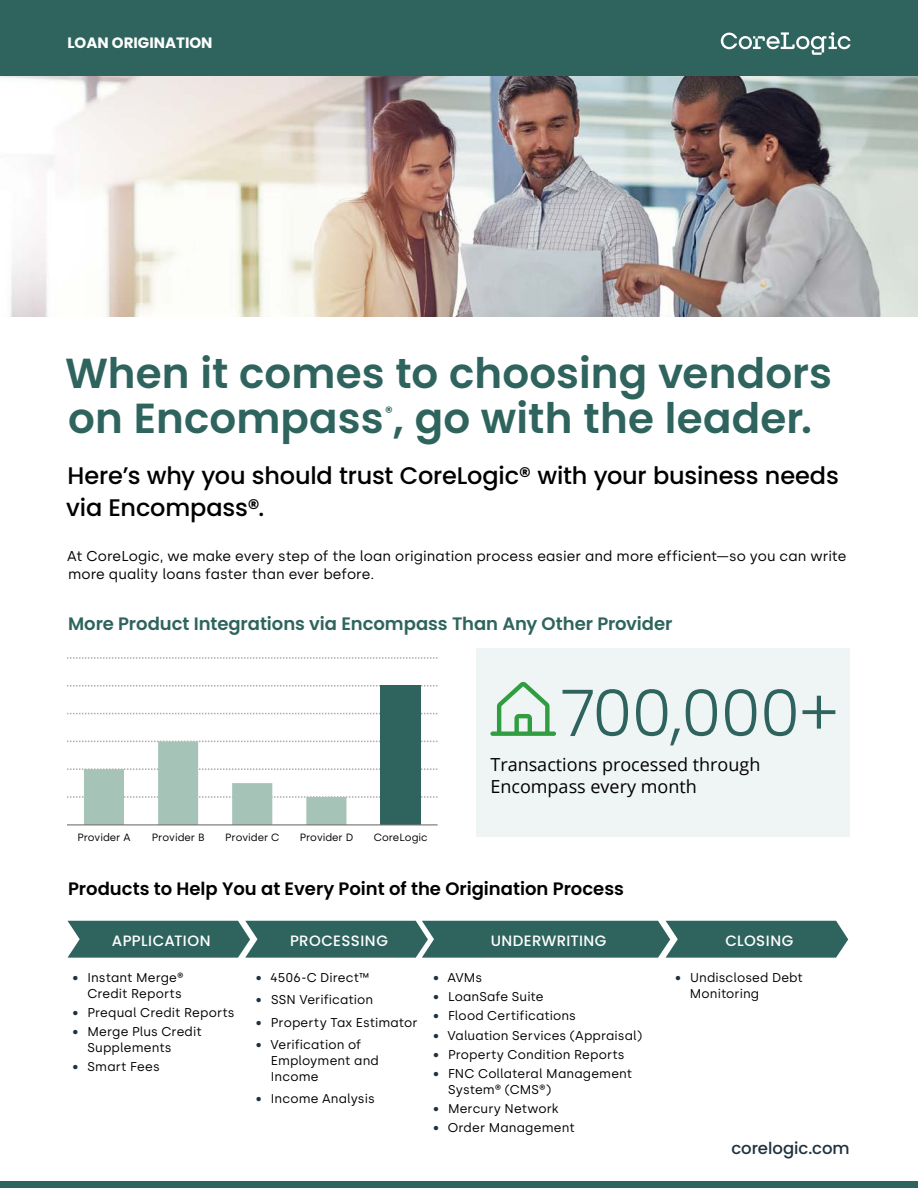
<style>
.page{position:relative;width:918px;height:1188px;background:#fff}
.page>*{position:absolute;margin:0;border:0;box-sizing:border-box;transform-origin:0 0}
.t1{font:300 64.5px "Poppins";letter-spacing:-.005em;color:#2e645d}
.t2{font:600 42px/45px "Poppins";letter-spacing:.005em;color:#2e645d}
.t3{font:500 24px/31.5px "Poppins";letter-spacing:-.01em;color:#000}
.t4{font:600 18px "Poppins";letter-spacing:-.005em;color:#2e645d}
.t5{font:600 18px "Poppins";color:#000}
.t6{font:18px/21.6px "Open Sans";color:#000}
.t7{font:500 16.5px "Poppins";color:#1f323e}
.t8{font:500 15px "Poppins";letter-spacing:.025em;color:#fff}
.t9{font:700 15px "Poppins";color:#fff}
.t10{font:600 14.85px "Poppins";color:#2e645d}
.t11{font:14.25px/18px "Silka";letter-spacing:.005em;color:#000}
.t12{font:12.75px/15.8px "Silka";letter-spacing:.01em;color:#000}
.t13{font:10.5px "Silka";color:#000}
.s1{color:#1f323e}
</style>
<div class="page">
<img style="left:0;top:76px;width:918px;height:240px">
<div style="left:0;top:1181px;width:918px;height:7px;background:#2e645d"></div>
<div style="left:0;top:0;width:918px;height:76px;background:#2e645d"></div>
<svg style="left:721px;top:32px;width:130px;height:23px"></svg>
<svg style="left:68px;top:713px;width:370px;height:1px"></svg>
<svg style="left:68px;top:685px;width:370px;height:2px"></svg>
<svg style="left:68px;top:657px;width:370px;height:2px"></svg>
<div style="left:381px;top:686px;width:40px;height:139px;background:#2e645d"></div>
<svg style="left:68px;top:741px;width:370px;height:83px"></svg>
<hr style="left:68px;top:824px;width:370px;height:1px;background:#767171">
<svg style="left:68px;top:921px;width:780px;height:37px;background:#386b65"></svg>
<div style="left:476px;top:648px;width:374px;height:189px;background:#eff4f5"></div>
<svg style="left:490px;top:681px;width:66px;height:55px"></svg>
<p class="t9" style="left:68px;top:34px;width:147px">LOAN ORIGINATION</p>
<h2 class="t2" style="left:65px;top:351px;width:769px">When it comes to choosing vendors on Encompass , go with the leader.</h2>
<p class="t10" style="left:385px;top:403px;width:9px">®</p>
<h3 class="t3" style="left:66px;top:460px;width:774px">Here’s why you should trust CoreLogic® with your business needs via Encompass®.</h3>
<p class="t11" style="left:67px;top:547px;width:781px">At CoreLogic, we make every step of the loan origination process easier and more efficient—so you can write more quality loans faster than ever before.</p>
<h3 class="t4" style="left:68px;top:613px;width:606px">More Product Integrations via Encompass Than Any Other Provider</h3>
<h1 class="t1" style="left:561px;top:676px;width:281px">700,000+</h1>
<h3 class="t6" style="left:490px;top:753px;width:272px">Transactions processed through<br>Encompass every month</h3>
<p class="t13" style="left:77px;top:832px;width:55px">Provider A</p>
<p class="t13" style="left:152px;top:832px;width:54px">Provider B</p>
<p class="t13" style="left:225px;top:832px;width:56px">Provider C</p>
<p class="t13" style="left:300px;top:832px;width:55px">Provider D</p>
<p class="t13" style="left:374px;top:832px;width:55px">CoreLogic</p>
<h3 class="t5" style="left:68px;top:879px;width:557px">Products to Help You at Every Point of the Origination Process</h3>
<p class="t8" style="left:112px;top:932px;width:100px">APPLICATION</p>
<p class="t8" style="left:290px;top:932px;width:99px">PROCESSING</p>
<p class="t8" style="left:491px;top:932px;width:117px">UNDERWRITING</p>
<p class="t8" style="left:725px;top:932px;width:70px">CLOSING</p>
<p class="t12" style="left:73px;top:969px;width:112px;text-align:right"><span class="s1">•</span> Instant Merge®<br>Credit Reports</p>
<p class="t12" style="left:73px;top:1004px;width:164px"><span class="s1">•</span> Prequal Credit Reports</p>
<p class="t12" style="left:88px;top:1024px;width:116px;text-indent:-15px"><span class="s1">•</span> Merge Plus Credit<br>Supplements</p>
<p class="t12" style="left:73px;top:1059px;width:89px"><span class="s1">•</span> Smart Fees</p>
<p class="t12" style="left:690px;top:969px;width:115px;text-indent:-15px"><span class="s1">•</span> Undisclosed Debt<br>Monitoring</p>
<p class="t12" style="left:256px;top:969px;width:115px"><span class="s1">•</span> 4506-C Direct™</p>
<p class="t12" style="left:256px;top:992px;width:119px"><span class="s1">•</span> SSN Verification</p>
<p class="t12" style="left:256px;top:1014px;width:163px"><span class="s1">•</span> Property Tax Estimator</p>
<p class="t12" style="left:271px;top:1037px;width:110px;text-indent:-15px"><span class="s1">•</span> Verification of<br>Employment and<br>Income</p>
<p class="t12" style="left:256px;top:1091px;width:120px"><span class="s1">•</span> Income Analysis</p>
<p class="t12" style="left:433px;top:969px;width:51px"><span class="s1">•</span> AVMs</p>
<p class="t12" style="left:433px;top:989px;width:112px"><span class="s1">•</span> LoanSafe Suite</p>
<p class="t12" style="left:433px;top:1008px;width:144px"><span class="s1">•</span> Flood Certifications</p>
<p class="t12" style="left:433px;top:1027px;width:211px"><span class="s1">•</span> Valuation Services (Appraisal)</p>
<p class="t12" style="left:433px;top:1046px;width:193px"><span class="s1">•</span> Property Condition Reports</p>
<p class="t12" style="left:448px;top:1066px;width:186px;text-indent:-15px"><span class="s1">•</span> FNC Collateral Management<br>System® (CMS®)</p>
<p class="t12" style="left:433px;top:1101px;width:127px"><span class="s1">•</span> Mercury Network</p>
<p class="t12" style="left:433px;top:1120px;width:143px"><span class="s1">•</span> Order Management</p>
<p class="t7" style="left:731px;top:1139px;width:120px">corelogic.com</p>
</div>
